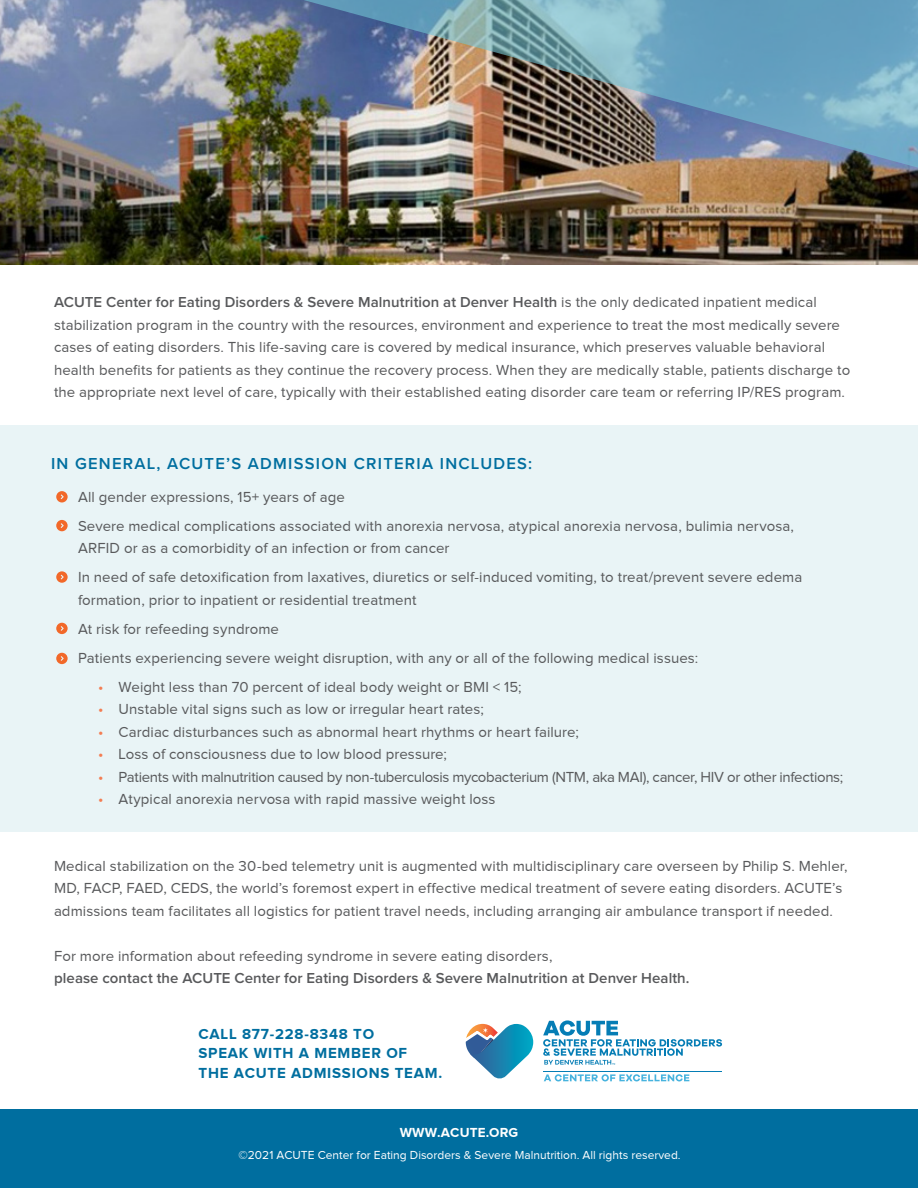
<style>
.page{position:relative;width:918px;height:1188px;background:#fff}
.page>*{position:absolute;margin:0;border:0;box-sizing:border-box;transform-origin:0 0}
.t1{font:600 16.5px "Proxima Nova";letter-spacing:.075em;color:#006e9f}
.t2{font:15px/22.5px "Proxima Nova";letter-spacing:.005em;color:#58595b}
.t3{font:15px "Proxima Nova";letter-spacing:-.025em;color:#58595b}
.t4{font:600 15px "Proxima Nova";letter-spacing:.005em;color:#58595b}
.t5{font:700 15px/19.5px "Proxima Nova";letter-spacing:.05em;color:#006e9f}
.t6{font:700 13.5px "Proxima Nova";letter-spacing:.01em;color:#fff}
.t7{font:12px "Proxima Nova";color:#fff}
.s1{font-weight:600}
.s2{color:#f47d52}
</style>
<div class="page">
<div style="left:0;top:426px;width:918px;height:406px;background:#e9f4f6"></div>
<img style="left:0;top:0;width:918px;height:265px">
<img style="left:172px;top:0;width:746px;height:178px">
<svg style="left:56px;top:653px;width:12px;height:11px"></svg>
<svg style="left:56px;top:623px;width:12px;height:11px"></svg>
<svg style="left:56px;top:571px;width:12px;height:12px"></svg>
<svg style="left:56px;top:520px;width:12px;height:11px"></svg>
<svg style="left:56px;top:491px;width:12px;height:11px"></svg>
<svg style="left:465px;top:1023px;width:69px;height:56px"></svg>
<svg style="left:543px;top:1020px;width:179px;height:45px"></svg>
<hr style="left:544px;top:1071px;width:178px;height:1px;background:#057db5">
<svg style="left:544px;top:1074px;width:145px;height:7px"></svg>
<div style="left:0;top:1109px;width:918px;height:79px;background:#006e9f"></div>
<p class="t2" style="left:54px;top:291px;width:798px"><span class="s1">ACUTE Center for Eating Disorders &amp; Severe Malnutrition at Denver Health</span> is the only dedicated inpatient medical stabilization program in the country with the resources, environment and experience to treat the most medically severe cases of eating disorders. This life-saving care is covered by medical insurance, which preserves valuable behavioral health benefits for patients as they continue the recovery process. When they are medically stable, patients discharge to the appropriate next level of care, typically with their established eating disorder care team or referring IP/RES program.</p>
<p class="t1" style="left:51px;top:451px;width:483px">IN GENERAL, ACUTE’S ADMISSION CRITERIA INCLUDES:</p>
<p class="t2" style="left:78px;top:482px;width:717px;line-height:29px">All gender expressions, 15+ years of age<br>Severe medical complications associated with anorexia nervosa, atypical anorexia nervosa, bulimia nervosa,</p>
<p class="t2" style="left:78px;top:533px;width:726px;line-height:29px">ARFID or as a comorbidity of an infection or from cancer<br>In need of safe detoxification from laxatives, diuretics or self-induced vomiting, to treat/prevent severe edema</p>
<p class="t2" style="left:78px;top:585px;width:622px;line-height:29px">formation, prior to inpatient or residential treatment<br>At risk for refeeding syndrome<br>Patients experiencing severe weight disruption, with any or all of the following medical issues:</p>
<p class="t2" style="left:98px;top:675px;width:425px"><span class="s2">•</span> Weight less than 70 percent of ideal body weight or BMI &lt; 15;</p>
<p class="t2" style="left:98px;top:698px;width:387px"><span class="s2">•</span> Unstable vital signs such as low or irregular heart rates;</p>
<p class="t2" style="left:98px;top:720px;width:482px"><span class="s2">•</span> Cardiac disturbances such as abnormal heart rhythms or heart failure;</p>
<p class="t2" style="left:98px;top:743px;width:350px"><span class="s2">•</span> Loss of consciousness due to low blood pressure;</p>
<p class="t3" style="left:98px;top:768px;width:746px"><span class="s2">•</span> Patients with malnutrition caused by non-tuberculosis mycobacterium (NTM, aka MAI), cancer, HIV or other infections;</p>
<p class="t2" style="left:98px;top:788px;width:399px"><span class="s2">•</span> Atypical anorexia nervosa with rapid massive weight loss</p>
<p class="t2" style="left:54px;top:854px;width:795px">Medical stabilization on the 30-bed telemetry unit is augmented with multidisciplinary care overseen by Philip S. Mehler,<br>MD, FACP, FAED, CEDS, the world’s foremost expert in effective medical treatment of severe eating disorders. ACUTE’s admissions team facilitates all logistics for patient travel needs, including arranging air ambulance transport if needed.</p>
<p class="t2" style="left:54px;top:944px;width:500px">For more information about refeeding syndrome in severe eating disorders,</p>
<p class="t4" style="left:54px;top:967px;width:637px">please contact the ACUTE Center for Eating Disorders &amp; Severe Malnutrition at Denver Health.</p>
<p class="t5" style="left:199px;top:1024px;width:245px">CALL 877-228-8348 TO<br>SPEAK WITH A MEMBER OF<br>THE ACUTE ADMISSIONS TEAM.</p>
<p class="t6" style="left:400px;top:1125px;width:120px">WWW.ACUTE.ORG</p>
<p class="t7" style="left:239px;top:1148px;width:444px">©2021 ACUTE Center for Eating Disorders &amp; Severe Malnutrition. All rights reserved.</p>
</div>
